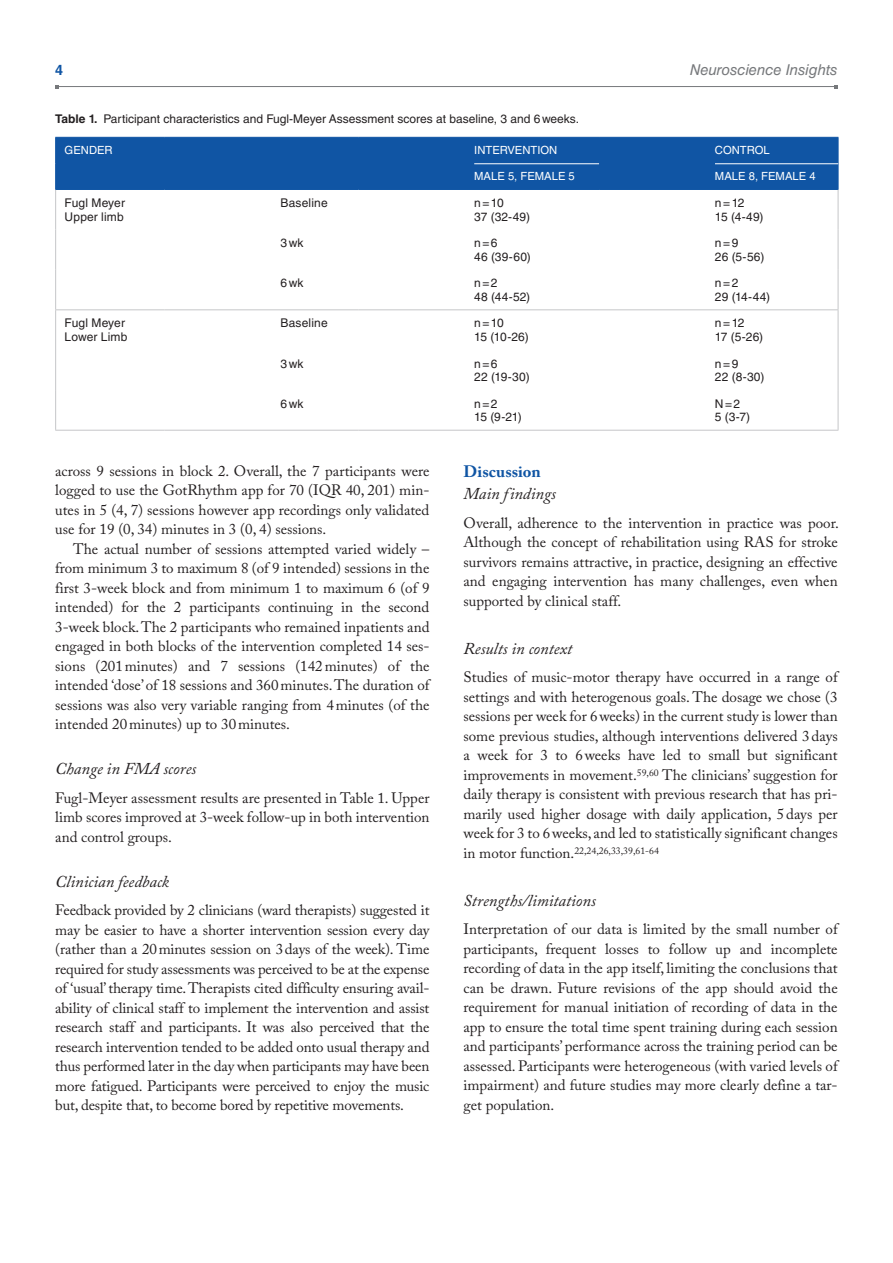
<style>
.page{position:relative;width:893px;height:1263px;background:#fff}
.page>*{position:absolute;margin:0;border:0;box-sizing:border-box;transform-origin:0 0}
.t1{font:italic 16.5px "Adobe Caslon Pro";color:#231f20}
.t2{font:700 16.5px "Adobe Caslon Pro";letter-spacing:.005em;color:#1055a4}
.t3{font:15px/19.5px "Adobe Caslon Pro";color:#231f20;text-align:justify}
.t4{font:italic 15px "Helvetica LT Std";letter-spacing:-.005em;color:#76787b}
.t5{font:700 14.25px "Helvetica LT Std";color:#1055a4}
.t6{font:12px/13.5px "Helvetica LT Std";color:#231f20}
.t7{font:11.25px "Helvetica LT Std";color:#fff}
.t8{font:9.75px "Adobe Caslon Pro";color:#231f20}
.s1{font-weight:700}
.s2{font-size:15px}
</style>
<div class="page">
<hr style="left:57px;top:86px;width:779px;height:1px;background:#76787b">
<hr style="left:55px;top:430px;width:110px;height:1px;background:#c5c6c8">
<hr style="left:55px;top:189px;width:110px;height:1px;background:#1055a4">
<hr style="left:165px;top:189px;width:193px;height:1px;background:#1055a4">
<hr style="left:358px;top:189px;width:241px;height:1px;background:#1055a4">
<div style="left:55px;top:137px;width:784px;height:52px;background:#1055a4"></div>
<hr style="left:599px;top:189px;width:239px;height:1px;background:#1055a4">
<hr style="left:55px;top:190px;width:1px;height:40px;background:#c5c6c8">
<hr style="left:55px;top:230px;width:1px;height:40px;background:#c5c6c8">
<hr style="left:55px;top:270px;width:1px;height:39px;background:#c5c6c8">
<hr style="left:838px;top:190px;width:1px;height:40px;background:#c5c6c8">
<hr style="left:838px;top:230px;width:1px;height:40px;background:#c5c6c8">
<hr style="left:838px;top:270px;width:1px;height:39px;background:#c5c6c8">
<hr style="left:55px;top:309px;width:110px;height:1px;background:#c5c6c8">
<hr style="left:55px;top:310px;width:1px;height:40px;background:#c5c6c8">
<hr style="left:55px;top:350px;width:1px;height:40px;background:#c5c6c8">
<hr style="left:55px;top:390px;width:1px;height:40px;background:#c5c6c8">
<hr style="left:165px;top:309px;width:193px;height:1px;background:#c5c6c8">
<hr style="left:358px;top:309px;width:241px;height:1px;background:#c5c6c8">
<hr style="left:599px;top:309px;width:239px;height:1px;background:#c5c6c8">
<hr style="left:838px;top:310px;width:1px;height:40px;background:#c5c6c8">
<hr style="left:838px;top:350px;width:1px;height:40px;background:#c5c6c8">
<hr style="left:165px;top:430px;width:193px;height:1px;background:#c5c6c8">
<hr style="left:358px;top:430px;width:241px;height:1px;background:#c5c6c8">
<hr style="left:838px;top:390px;width:1px;height:40px;background:#c5c6c8">
<hr style="left:599px;top:430px;width:239px;height:1px;background:#c5c6c8">
<hr style="left:474px;top:163px;width:125px;height:1px;background:#fff">
<hr style="left:715px;top:163px;width:123px;height:1px;background:#fff">
<p class="t5" style="left:55px;top:61px;width:9px">4</p>
<p class="t4" style="left:690px;top:61px;width:149px">Neuroscience Insights</p>
<p class="t6" style="left:55px;top:112px;width:525px"><span class="s1">Table 1.</span> Participant characteristics and Fugl-Meyer Assessment scores at baseline, 3 and 6weeks.</p>
<p class="t7" style="left:65px;top:144px;width:41px">Gender</p>
<p class="t7" style="left:474px;top:144px;width:11px">Interventi</p>
<p class="t7" style="left:541px;top:144px;width:17px">on</p>
<p class="t7" style="left:715px;top:144px;width:26px">Contr</p>
<p class="t7" style="left:755px;top:144px;width:17px">ol</p>
<p class="t7" style="left:474px;top:170px;width:55px">Male 5, fema</p>
<p class="t7" style="left:552px;top:170px;width:25px">le 5</p>
<p class="t7" style="left:715px;top:170px;width:55px">Male 8, fema</p>
<p class="t7" style="left:792px;top:170px;width:25px">le 4</p>
<p class="t6" style="left:65px;top:196px;width:62px">Fugl Meyer<br>Upper limb</p>
<p class="t6" style="left:281px;top:196px;width:49px">Baseline</p>
<p class="t6" style="left:474px;top:196px;width:57px">n=10<br>37 (32-49)</p>
<p class="t6" style="left:715px;top:196px;width:50px">n=12<br>15 (4-49)</p>
<p class="t6" style="left:281px;top:236px;width:24px">3wk</p>
<p class="t6" style="left:474px;top:236px;width:58px">n=6<br>46 (39-60)</p>
<p class="t6" style="left:715px;top:236px;width:51px">n=9<br>26 (5-56)</p>
<p class="t6" style="left:281px;top:276px;width:24px">6wk</p>
<p class="t6" style="left:474px;top:276px;width:57px">n=2<br>48 (44-52)</p>
<p class="t6" style="left:715px;top:276px;width:57px">n=2<br>29 (14-44)</p>
<p class="t6" style="left:65px;top:316px;width:64px">Fugl Meyer<br>Lower Limb</p>
<p class="t6" style="left:281px;top:316px;width:49px">Baseline</p>
<p class="t6" style="left:474px;top:316px;width:56px">n=10<br>15 (10-26)</p>
<p class="t6" style="left:715px;top:316px;width:50px">n=12<br>17 (5-26)</p>
<p class="t6" style="left:281px;top:357px;width:24px">3wk</p>
<p class="t6" style="left:474px;top:357px;width:57px">n=6<br>22 (19-30)</p>
<p class="t6" style="left:715px;top:357px;width:51px">n=9<br>22 (8-30)</p>
<p class="t6" style="left:281px;top:397px;width:24px">6wk</p>
<p class="t6" style="left:474px;top:397px;width:49px">n=2<br>15 (9-21)</p>
<p class="t6" style="left:715px;top:397px;width:37px">N=2<br>5 (3-7)</p>
<p class="t3" style="left:55px;top:461px;width:376px">across 9 sessions in block 2. Overall, the 7 participants were logged to use the GotRhythm app for 70 (IQR 40, 201) min&shy;utes in 5 (4, 7) sessions however app recordings only validated use for 19 (0, 34) minutes in 3 (0, 4) sessions.</p>
<p class="t3" style="left:55px;top:539px;width:376px;text-indent:18px">The actual number of sessions attempted varied widely – from minimum 3 to maximum 8 (of 9 intended) sessions in the first 3-week block and from minimum 1 to maximum 6 (of 9 intended) for the 2 participants continuing in the second 3-week block. The 2 participants who remained inpatients and engaged in both blocks of the intervention completed 14 ses&shy;sions (201minutes) and 7 sessions (142minutes) of the intended ‘dose’ of 18 sessions and 360minutes. The duration of sessions was also very variable ranging from 4minutes (of the intended 20minutes) up to 30minutes.</p>
<p class="t1" style="left:55px;top:759px;width:143px">Change in FMA scores</p>
<p class="t3" style="left:55px;top:788px;width:376px">Fugl-Meyer assessment results are presented in Table 1. Upper limb scores improved at 3-week follow-up in both intervention and control groups.</p>
<p class="t1" style="left:55px;top:871px;width:115px">Clinician feedback</p>
<p class="t3" style="left:55px;top:900px;width:376px">Feedback provided by 2 clinicians (ward therapists) suggested it may be easier to have a shorter intervention session every day (rather than a 20minutes session on 3days of the week). Time required for study assessments was perceived to be at the expense of ‘usual’ therapy time. Therapists cited difficulty ensuring avail&shy;ability of clinical staff to implement the intervention and assist research staff and participants. It was also perceived that the research intervention tended to be added onto usual therapy and thus performed later in the day when participants may have been more fatigued. Participants were perceived to enjoy the music but, despite that, to become bored by repetitive movements.</p>
<p class="t2" style="left:463px;top:461px;width:79px">Discussion</p>
<p class="t1" style="left:463px;top:484px;width:94px">Main findings</p>
<p class="t3" style="left:463px;top:513px;width:377px">Overall, adherence to the intervention in practice was poor.<br>Although the concept of rehabilitation using RAS for stroke survivors remains attractive, in practice, designing an effective and engaging intervention has many challenges, even when supported by clinical staff.</p>
<p class="t1" style="left:463px;top:638px;width:110px">Results in context</p>
<p class="t3" style="left:463px;top:667px;width:376px">Studies of music-motor therapy have occurred in a range of settings and with heterogenous goals. The dosage we chose (3 sessions per week for 6weeks) in the current study is lower than some previous studies, although interventions delivered 3days a week for 3 to 6weeks have led to small but significant improvements in movement.<sup>59,60</sup> The clinicians’ suggestion for daily therapy is consistent with previous research that has pri&shy;marily used higher dosage with daily application, 5days per week for 3 to 6weeks, and led to statistically significant changes</p>
<p class="t8" style="left:463px;top:844px;width:197px"><span class="s2">in motor function.</span>22,24,26,33,39,61-64</p>
<p class="t1" style="left:463px;top:890px;width:134px">Strengths/limitations</p>
<p class="t3" style="left:463px;top:919px;width:376px">Interpretation of our data is limited by the small number of participants, frequent losses to follow up and incomplete recording of data in the app itself, limiting the conclusions that can be drawn. Future revisions of the app should avoid the requirement for manual initiation of recording of data in the app to ensure the total time spent training during each session and participants’ performance across the training period can be assessed. Participants were heterogeneous (with varied levels of impairment) and future studies may more clearly define a tar&shy;get population.</p>
</div>
